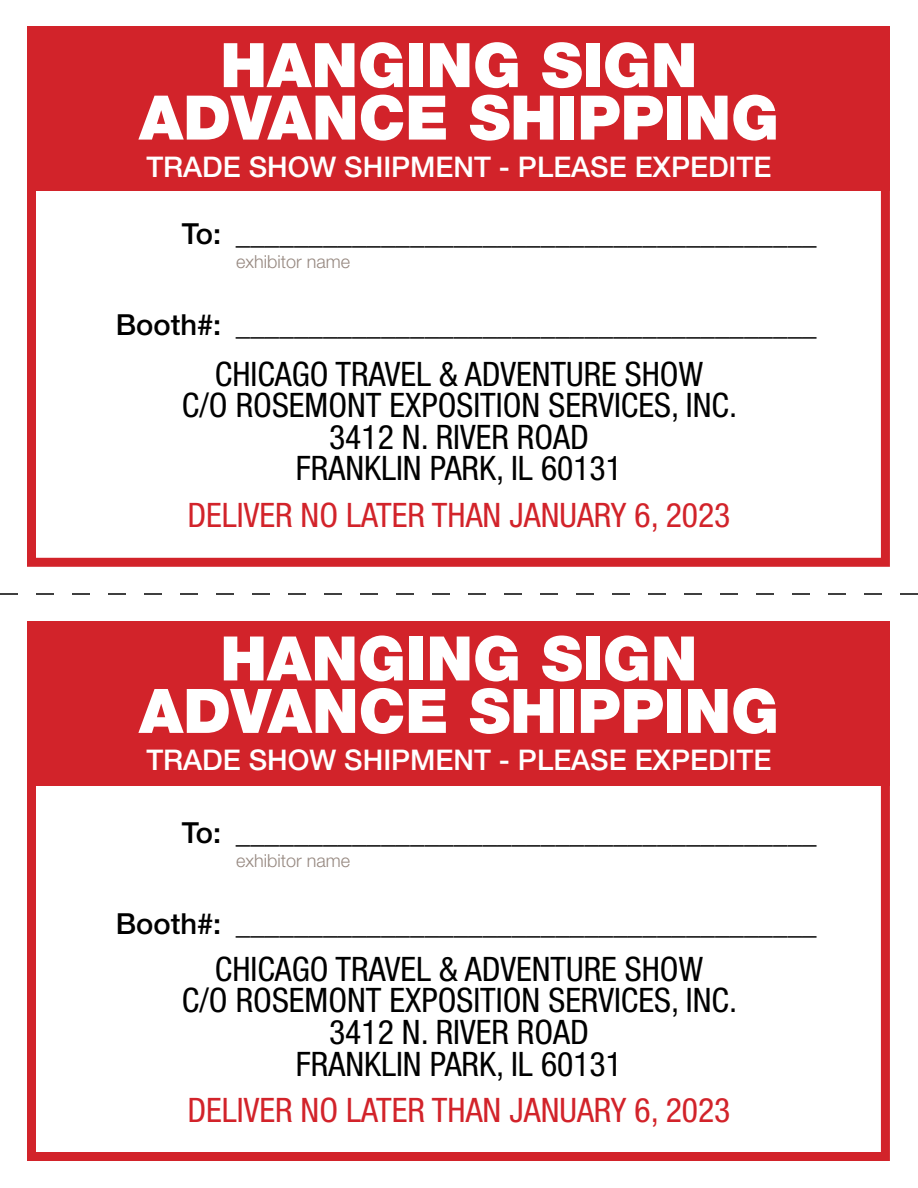
<style>
.page{position:relative;width:918px;height:1188px;background:#fff}
.page>*{position:absolute;margin:0;border:0;box-sizing:border-box;transform-origin:0 0}
.t1{font:900 61.5px/52.5px "Helvetica Neue LT Std";color:#fff;text-align:center}
.t2{font:condensed 33.75px "Helvetica Neue LT Std";color:#000}
.t3{font:condensed 33.75px "Helvetica Neue LT Std";color:#d2232a}
.t4{font:500 29.1px "Helvetica Neue LT Std";color:#000}
.t5{font:500 28.5px "Helvetica Neue LT Std";color:#fff}
.t6{font:300 18px "Helvetica Neue LT Std";color:#978981}
</style>
<div class="page">
<div style="left:27px;top:621px;width:863px;height:164px;background:#d2232a"></div>
<div style="left:27px;top:27px;width:863px;height:164px;background:#d2232a"></div>
<div style="left:27px;top:621px;width:863px;height:540px;border:9px solid #d2232a"></div>
<div style="left:27px;top:27px;width:863px;height:540px;border:9px solid #d2232a"></div>
<svg style="left:0;top:593px;width:918px;height:2px"></svg>
<h1 class="t1" style="left:139px;top:39px;width:642px">HANGING SIGN<br>ADVANCE SHIPPING</h1>
<p class="t5" style="left:146px;top:150px;width:627px">TRADE SHOW SHIPMENT - PLEASE EXPEDITE</p>
<p class="t4" style="left:182px;top:216px;width:636px">To: ________________________________________</p>
<p class="t6" style="left:236px;top:250px;width:116px">exhibitor name</p>
<p class="t4" style="left:116px;top:307px;width:702px">Booth#: ________________________________________</p>
<p class="t2" style="left:215px;top:354px;width:34px">CHICAGO</p>
<p class="t2" style="left:336px;top:354px;width:17px">TRAVEL</p>
<p class="t2" style="left:439px;top:354px;width:44px">&amp; ADVENTURE</p>
<p class="t2" style="left:625px;top:354px;width:80px">SHO W</p>
<p class="t2" style="left:182px;top:386px;width:557px">C/O ROSEMONT EXPOSITION SERVICES, INC.</p>
<p class="t2" style="left:329px;top:417px;width:261px">3412 N. RIVER ROAD</p>
<p class="t2" style="left:296px;top:449px;width:328px">FRANKLIN PARK, IL 60131</p>
<p class="t3" style="left:187px;top:496px;width:355px">DELIVER NO LATER THAN JANUARY</p>
<p class="t3" style="left:635px;top:496px;width:97px">6, 2023</p>
<h1 class="t1" style="left:139px;top:632px;width:642px">HANGING SIGN<br>ADVANCE SHIPPING</h1>
<p class="t5" style="left:146px;top:743px;width:627px">TRADE SHOW SHIPMENT - PLEASE EXPEDITE</p>
<p class="t4" style="left:182px;top:815px;width:636px">To: ________________________________________</p>
<p class="t6" style="left:236px;top:849px;width:116px">exhibitor name</p>
<p class="t4" style="left:116px;top:907px;width:702px">Booth#: ________________________________________</p>
<p class="t2" style="left:215px;top:950px;width:34px">CHICAGO</p>
<p class="t2" style="left:336px;top:950px;width:17px">TRAVEL</p>
<p class="t2" style="left:439px;top:950px;width:44px">&amp; ADVENTURE</p>
<p class="t2" style="left:625px;top:950px;width:80px">SHO W</p>
<p class="t2" style="left:182px;top:981px;width:557px">C/O ROSEMONT EXPOSITION SERVICES, INC.</p>
<p class="t2" style="left:329px;top:1013px;width:261px">3412 N. RIVER ROAD</p>
<p class="t2" style="left:296px;top:1044px;width:328px">FRANKLIN PARK, IL 60131</p>
<p class="t3" style="left:187px;top:1091px;width:355px">DELIVER NO LATER THAN JANUARY</p>
<p class="t3" style="left:635px;top:1091px;width:97px">6, 2023</p>
</div>
